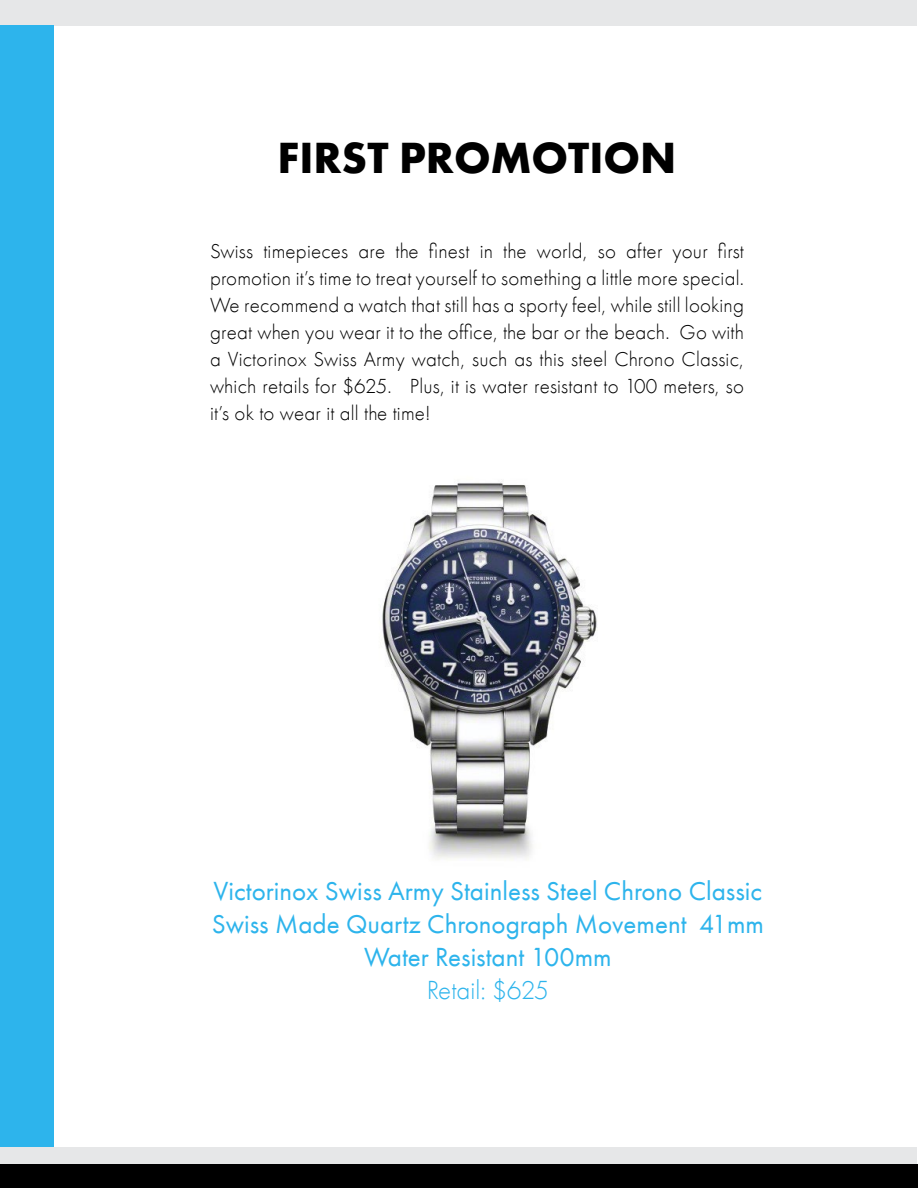
<style>
.page{position:relative;width:918px;height:1188px;background:#fff}
.page>*{position:absolute;margin:0;border:0;box-sizing:border-box;transform-origin:0 0}
.t1{font:700 45px "Futura PT";color:#000}
.t2{font:27px/33px "Futura PT";color:#2db4ec;text-align:center}
.t3{font:300 27px "Futura PT";color:#2db4ec}
.t4{font:300 21px/27px "Futura PT";letter-spacing:.01em;color:#000;text-align:justify}
</style>
<div class="page">
<div style="left:1px;top:1164px;width:917px;height:24px;background:#000"></div>
<div style="left:1px;top:0;width:916px;height:25px;background:#e6e7e8"></div>
<div style="left:1px;top:1147px;width:916px;height:17px;background:#e6e7e8"></div>
<div style="left:1px;top:25px;width:53px;height:1122px;background:#2db4ec"></div>
<img style="left:382px;top:482px;width:215px;height:378px">
<h1 class="t1" style="left:278px;top:129px;width:400px">FIRST PROMOTION</h1>
<p class="t4" style="left:210px;top:238px;width:536px">Swiss timepieces are the finest in the world, so after your first promotion it’s time to treat yourself to something a little more special.<br>We recommend a watch that still has a sporty feel, while still looking great when you wear it to the office, the bar or the beach. Go with a Victorinox Swiss Army watch, such as this steel Chrono Classic, which retails for $625. Plus, it is water resistant to 100 meters, so it’s ok to wear it all the time!</p>
<p class="t2" style="left:212px;top:874px;width:554px">Victorinox Swiss Army Stainless Steel Chrono Classic<br>Swiss Made Quartz Chronograph Movement 41mm<br>Water Resistant 100mm</p>
<p class="t3" style="left:427px;top:975px;width:124px">Retail: $625</p>
</div>
